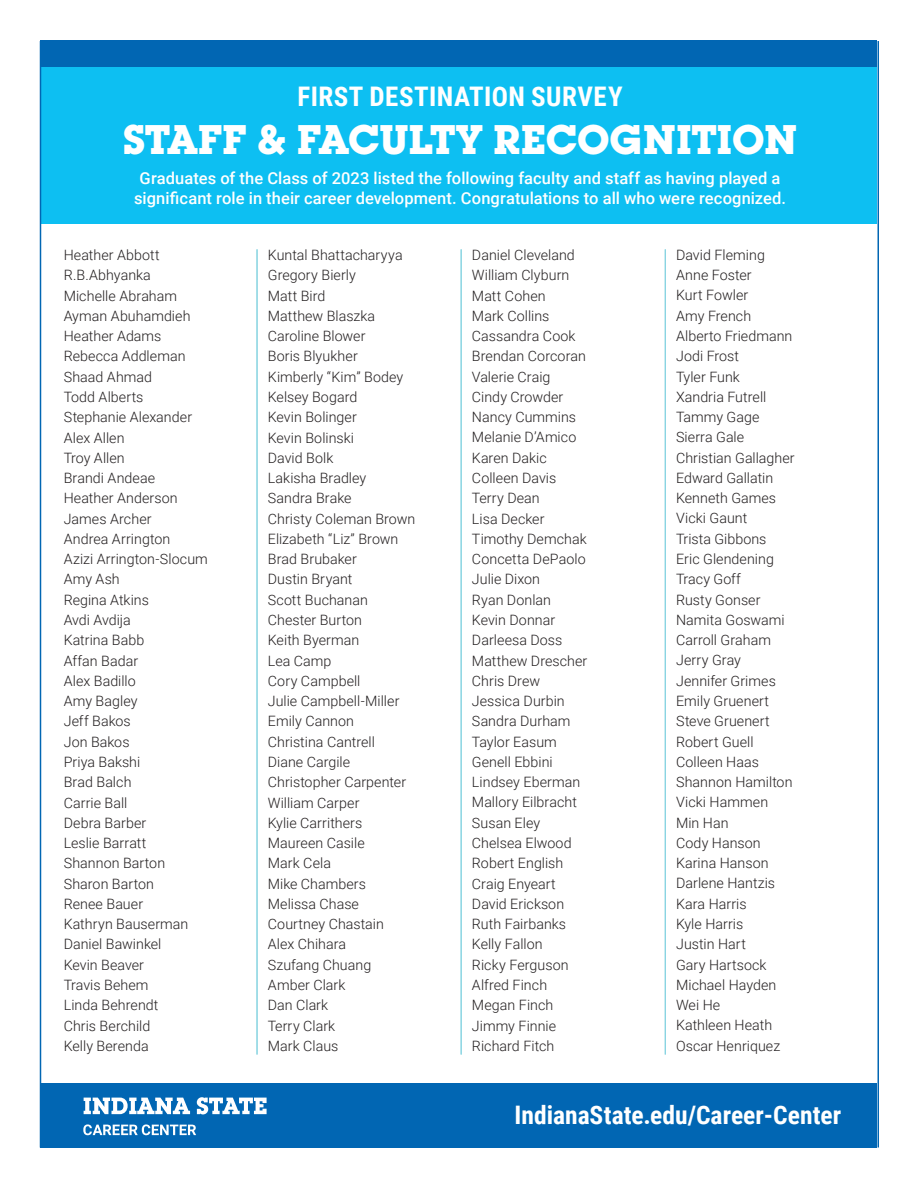
<style>
.page{position:relative;width:918px;height:1188px;background:#fff}
.page>*{position:absolute;margin:0;border:0;box-sizing:border-box;transform-origin:0 0}
.t1{font:700 40.5px "Lubalin Graph Std";color:#fff}
.t2{font:700 27px "Roboto Condensed";letter-spacing:.015em;color:#fff}
.t3{font:700 25.5px "Roboto Condensed";color:#fff}
.t4{font:500 16.5px/20.2px "Roboto";letter-spacing:.005em;color:#fff;text-align:center}
.t5{font:300 14.25px/20.2px "Roboto";letter-spacing:.005em;color:#231f20}
</style>
<div class="page">
<div style="left:40px;top:68px;width:838px;height:156px;background:#0dbff2"></div>
<div style="left:40px;top:40px;width:838px;height:28px;background:#0166b3"></div>
<hr style="left:40px;top:41px;width:1px;height:1107px;background:#0166b3">
<hr style="left:878px;top:41px;width:1px;height:1107px;background:#0166b3">
<hr style="left:257px;top:249px;width:1px;height:806px;background:#85d3e1">
<hr style="left:461px;top:249px;width:1px;height:806px;background:#85d3e1">
<hr style="left:665px;top:249px;width:1px;height:806px;background:#85d3e1">
<div style="left:40px;top:1083px;width:838px;height:65px;background:#0166b3"></div>
<svg style="left:84px;top:1098px;width:106px;height:16px"></svg>
<svg style="left:197px;top:1097px;width:70px;height:17px"></svg>
<svg style="left:83px;top:1124px;width:113px;height:11px"></svg>
<h2 class="t2" style="left:297px;top:78px;width:327px">FIRST DESTINATION SURVEY</h2>
<h1 class="t1" style="left:123px;top:113px;width:676px">STAFF &amp; FACULTY RECOGNITION</h1>
<p class="t4" style="left:134px;top:167px;width:653px">Graduates of the Class of 2023 listed the following faculty and staff as having played a significant role in their career development. Congratulations to all who were recognized.</p>
<p class="t5" style="left:64px;top:244px;width:146px">Heather Abbott<br>R.B.Abhyanka<br>Michelle Abraham<br>Ayman Abuhamdieh<br>Heather Adams<br>Rebecca Addleman<br>Shaad Ahmad<br>Todd Alberts<br>Stephanie Alexander<br>Alex Allen<br>Troy Allen<br>Brandi Andeae<br>Heather Anderson<br>James Archer<br>Andrea Arrington<br>Azizi Arrington-Slocum<br>Amy Ash<br>Regina Atkins<br>Avdi Avdija<br>Katrina Babb<br>Affan Badar<br>Alex Badillo<br>Amy Bagley<br>Jeff Bakos<br>Jon Bakos<br>Priya Bakshi<br>Brad Balch<br>Carrie Ball<br>Debra Barber<br>Leslie Barratt<br>Shannon Barton<br>Sharon Barton<br>Renee Bauer<br>Kathryn Bauserman<br>Daniel Bawinkel<br>Kevin Beaver<br>Travis Behem<br>Linda Behrendt<br>Chris Berchild<br>Kelly Berenda</p>
<p class="t5" style="left:268px;top:244px;width:149px">Kuntal Bhattacharyya<br>Gregory Bierly<br>Matt Bird<br>Matthew Blaszka<br>Caroline Blower<br>Boris Blyukher<br>Kimberly “Kim” Bodey<br>Kelsey Bogard<br>Kevin Bolinger<br>Kevin Bolinski<br>David Bolk<br>Lakisha Bradley<br>Sandra Brake<br>Christy Coleman Brown<br>Elizabeth “Liz” Brown<br>Brad Brubaker<br>Dustin Bryant<br>Scott Buchanan<br>Chester Burton<br>Keith Byerman<br>Lea Camp<br>Cory Campbell<br>Julie Campbell-Miller<br>Emily Cannon<br>Christina Cantrell<br>Diane Cargile<br>Christopher Carpenter<br>William Carper<br>Kylie Carrithers<br>Maureen Casile<br>Mark Cela<br>Mike Chambers<br>Melissa Chase<br>Courtney Chastain<br>Alex Chihara<br>Szufang Chuang<br>Amber Clark<br>Dan Clark<br>Terry Clark<br>Mark Claus</p>
<p class="t5" style="left:472px;top:244px;width:117px">Daniel Cleveland<br>William Clyburn<br>Matt Cohen<br>Mark Collins<br>Cassandra Cook<br>Brendan Corcoran<br>Valerie Craig<br>Cindy Crowder<br>Nancy Cummins<br>Melanie D’Amico<br>Karen Dakic<br>Colleen Davis<br>Terry Dean<br>Lisa Decker<br>Timothy Demchak<br>Concetta DePaolo<br>Julie Dixon<br>Ryan Donlan<br>Kevin Donnar<br>Darleesa Doss<br>Matthew Drescher<br>Chris Drew<br>Jessica Durbin<br>Sandra Durham<br>Taylor Easum<br>Genell Ebbini<br>Lindsey Eberman<br>Mallory Eilbracht<br>Susan Eley<br>Chelsea Elwood<br>Robert English<br>Craig Enyeart<br>David Erickson<br>Ruth Fairbanks<br>Kelly Fallon<br>Ricky Ferguson<br>Alfred Finch<br>Megan Finch<br>Jimmy Finnie<br>Richard Fitch</p>
<p class="t5" style="left:676px;top:244px;width:120px">David Fleming<br>Anne Foster<br>Kurt Fowler<br>Amy French<br>Alberto Friedmann<br>Jodi Frost<br>Tyler Funk<br>Xandria Futrell<br>Tammy Gage<br>Sierra Gale<br>Christian Gallagher<br>Edward Gallatin<br>Kenneth Games<br>Vicki Gaunt<br>Trista Gibbons<br>Eric Glendening<br>Tracy Goff<br>Rusty Gonser<br>Namita Goswami<br>Carroll Graham<br>Jerry Gray<br>Jennifer Grimes<br>Emily Gruenert<br>Steve Gruenert<br>Robert Guell<br>Colleen Haas<br>Shannon Hamilton<br>Vicki Hammen<br>Min Han<br>Cody Hanson<br>Karina Hanson<br>Darlene Hantzis<br>Kara Harris<br>Kyle Harris<br>Justin Hart<br>Gary Hartsock<br>Michael Hayden<br>Wei He<br>Kathleen Heath<br>Oscar Henriquez</p>
<h3 class="t3" style="left:515px;top:1097px;width:328px">IndianaState.edu/Career-Center</h3>
</div>
